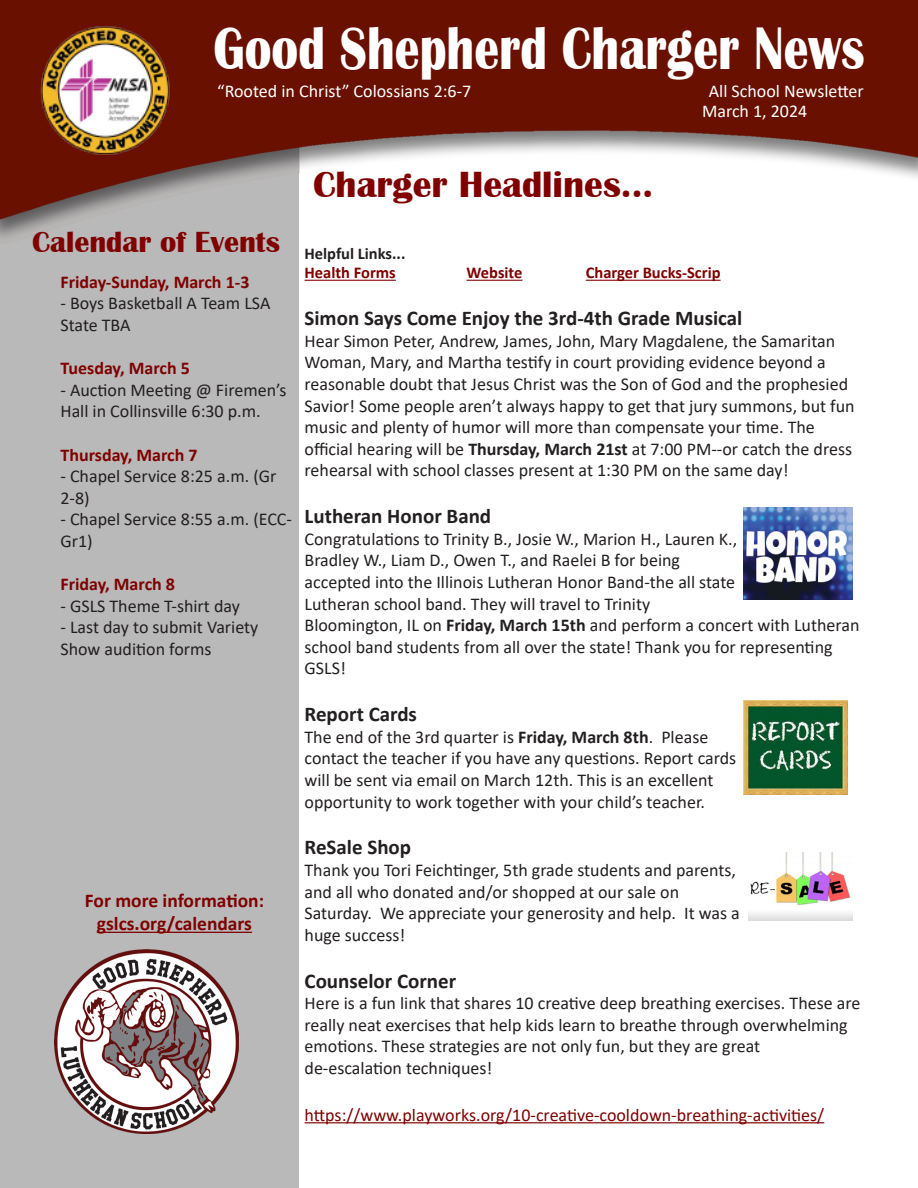
<style>
.page{position:relative;width:918px;height:1188px;background:#fff}
.page>*{position:absolute;margin:0;border:0;box-sizing:border-box;transform-origin:0 0}
.t1{font:700 61.8px "Britannic";color:#fff;scale:.8 1}
.t2{font:700 37.5px "Britannic";color:#800000}
.t3{font:700 30px "Britannic";color:#800000}
.t4{font:700 21px "Calibri";color:#231f20}
.t5{font:700 19.5px "Calibri";color:#800000}
.t6{font:18px/21.6px "Calibri";color:#231f20}
.t7{font:18px "Calibri";color:#800000}
.t8{font:700 18px "Calibri";color:#800000}
.t9{font:18px "Calibri";color:#fff}
.t10{font:700 16.5px "Calibri";color:#800000}
.t11{font:700 16.5px "Calibri";color:#231f20}
.s1{font-weight:700}
</style>
<div class="page">
<img style="left:0;top:1px;width:918px;height:1187px">
<img style="left:40px;top:25px;width:132px;height:129px">
<hr style="left:305px;top:280px;width:91px;height:1px;background:#800000">
<hr style="left:467px;top:280px;width:55px;height:1px;background:#800000">
<hr style="left:586px;top:280px;width:135px;height:1px;background:#800000">
<hr style="left:305px;top:1122px;width:519px;height:1px;background:#800000">
<hr style="left:97px;top:932px;width:155px;height:1px;background:#800000">
<img style="left:54px;top:949px;width:185px;height:185px">
<img style="left:743px;top:701px;width:104px;height:94px">
<img style="left:743px;top:508px;width:110px;height:91px">
<img style="left:748px;top:853px;width:104px;height:68px">
<p class="t1" style="left:214px;top:13px;width:815px">Good Shepherd Charger News</p>
<p class="t9" style="left:702px;top:99px;width:107px">March 1, 2024</p>
<p class="t9" style="left:709px;top:79px;width:156px">All School Newsletter</p>
<p class="t9" style="left:217px;top:79px;width:256px">“Rooted in Christ” Colossians 2:6-7</p>
<p class="t3" style="left:32px;top:225px;width:249px">Calendar of Events</p>
<p class="t8" style="left:60px;top:269px;width:191px">Friday-Sunday, March 1-3</p>
<p class="t6" style="left:60px;top:292px;width:212px">- Boys Basketball A Team LSA<br>State TBA</p>
<p class="t8" style="left:60px;top:356px;width:131px">Tuesday, March 5</p>
<p class="t6" style="left:60px;top:379px;width:228px">- Auction Meeting @ Firemen’s<br>Hall in Collinsville 6:30 p.m.</p>
<p class="t8" style="left:60px;top:442px;width:139px">Thursday, March 7</p>
<p class="t6" style="left:60px;top:465px;width:217px">- Chapel Service 8:25 a.m. (Gr<br>2-8)</p>
<p class="t6" style="left:60px;top:508px;width:233px">- Chapel Service 8:55 a.m. (ECC-<br>Gr1)</p>
<p class="t8" style="left:60px;top:572px;width:116px">Friday, March 8</p>
<p class="t6" style="left:60px;top:595px;width:181px">- GSLS Theme T-shirt day</p>
<p class="t6" style="left:60px;top:616px;width:199px">- Last day to submit Variety<br>Show audition forms</p>
<p class="t5" style="left:85px;top:886px;width:181px">For more information:</p>
<p class="t5" style="left:97px;top:910px;width:157px">gslcs.org/calendars</p>
<p class="t2" style="left:313px;top:163px;width:341px">Charger Headlines...</p>
<p class="t11" style="left:305px;top:241px;width:102px">Helpful Links...</p>
<p class="t10" style="left:305px;top:261px;width:93px">Health Forms</p>
<p class="t10" style="left:467px;top:261px;width:57px">Website</p>
<p class="t10" style="left:586px;top:261px;width:136px">Charger Bucks-Scrip</p>
<p class="t4" style="left:305px;top:303px;width:439px">Simon Says Come Enjoy the 3rd-4th Grade Musical</p>
<p class="t6" style="left:305px;top:330px;width:552px">Hear Simon Peter, Andrew, James, John, Mary Magdalene, the Samaritan Woman, Mary, and Martha testify in court providing evidence beyond a reasonable doubt that Jesus Christ was the Son of God and the prophesied Savior! Some people aren’t always happy to get that jury summons, but fun music and plenty of humor will more than compensate your time. The</p>
<p class="t6" style="left:305px;top:438px;width:549px">official hearing will be <span class="s1">Thursday, March 21st</span> at 7:00 PM--or catch the dress rehearsal with school classes present at 1:30 PM on the same day!</p>
<p class="t4" style="left:305px;top:501px;width:188px">Lutheran Honor Band</p>
<p class="t6" style="left:305px;top:528px;width:434px">Congratulations to Trinity B., Josie W., Marion H., Lauren K.,<br>Bradley W., Liam D., Owen T., and Raelei B for being</p>
<p class="t6" style="left:305px;top:571px;width:432px">accepted into the Illinois Lutheran Honor Band-the all state<br>Lutheran school band. They will travel to Trinity</p>
<p class="t6" style="left:305px;top:614px;width:556px">Bloomington, IL on <span class="s1">Friday, March 15th</span> and perform a concert with Lutheran school band students from all over the state! Thank you for representing<br>GSLS!</p>
<p class="t4" style="left:305px;top:699px;width:114px">Report Cards</p>
<p class="t6" style="left:305px;top:726px;width:433px">The end of the 3rd quarter is <span class="s1">Friday, March 8th</span>. Please contact the teacher if you have any questions. Report cards will be sent via email on March 12th. This is an excellent opportunity to work together with your child’s teacher.</p>
<p class="t4" style="left:305px;top:833px;width:108px">ReSale Shop</p>
<p class="t6" style="left:305px;top:859px;width:433px">Thank you Tori Feichtinger, 5th grade students and parents, and all who donated and/or shopped at our sale on</p>
<p class="t6" style="left:305px;top:902px;width:437px">Saturday. We appreciate your generosity and help. It was a huge success!</p>
<p class="t4" style="left:305px;top:966px;width:153px">Counselor Corner</p>
<p class="t6" style="left:305px;top:992px;width:557px">Here is a fun link that shares 10 creative deep breathing exercises. These are really neat exercises that help kids learn to breathe through overwhelming emotions. These strategies are not only fun, but they are great</p>
<p class="t6" style="left:305px;top:1057px;width:189px">de-escalation techniques!</p>
<p class="t7" style="left:305px;top:1102px;width:521px">https://www.playworks.org/10-creative-cooldown-breathing-activities/</p>
</div>
